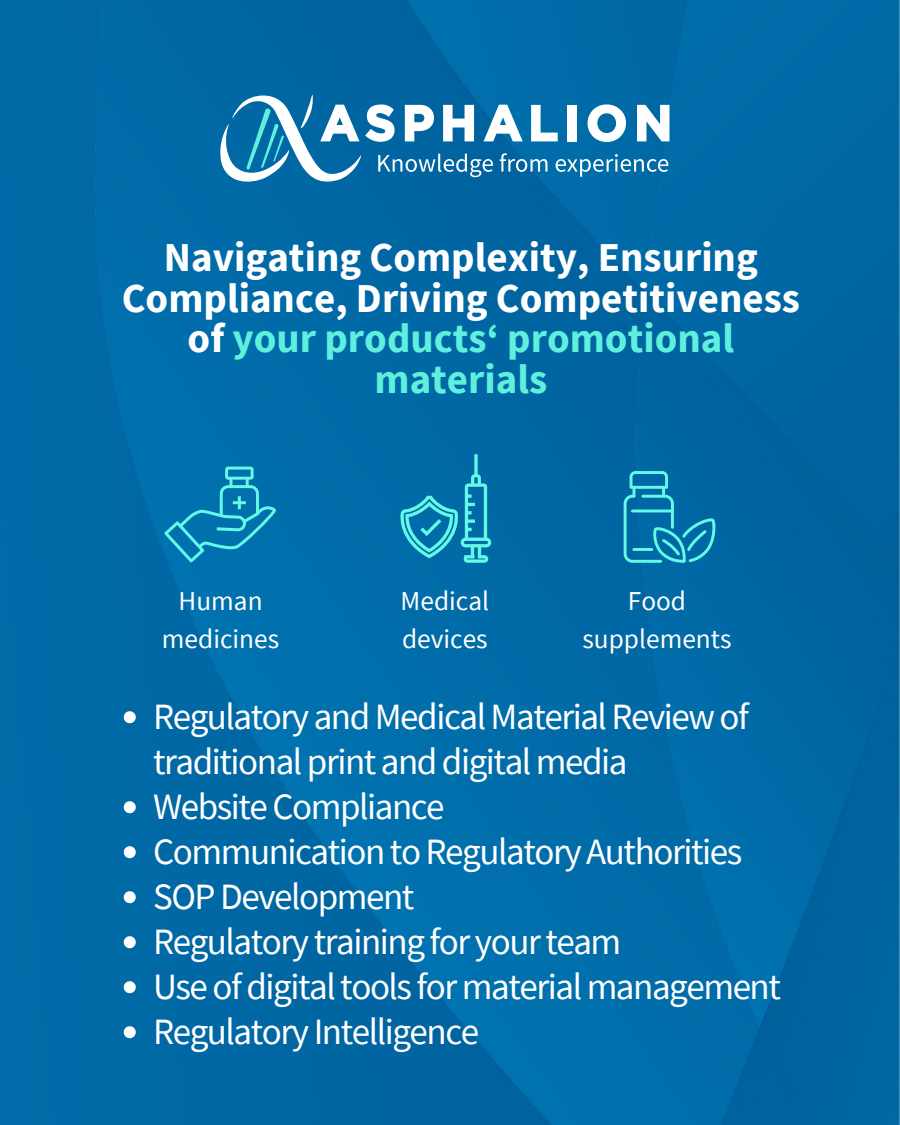
<style>
.page{position:relative;width:900px;height:1125px;background:#006aa6}
.page>*{position:absolute;margin:0;border:0;box-sizing:border-box;transform-origin:0 0}
.t1{font:700 41px/40.5px "Source Sans Pro";color:#fff;text-align:center}
.t2{font:37.1px/45px "Source Sans Pro";letter-spacing:-.04em;color:#fff}
.t3{font:27.4px/38.2px "Source Sans Pro";color:#fff;text-align:center}
.s1{color:#5fefdd}
</style>
<div class="page">
<svg style="left:220px;top:94px;width:449px;height:87px"></svg>
<svg style="left:164px;top:467px;width:112px;height:95px;background:#0e84b5"></svg>
<svg style="left:399px;top:454px;width:92px;height:109px;background:#1588b4"></svg>
<svg style="left:624px;top:471px;width:91px;height:92px;background:#1383b0"></svg>
<svg style="left:124px;top:711px;width:12px;height:12px"></svg>
<svg style="left:124px;top:801px;width:12px;height:12px"></svg>
<svg style="left:124px;top:846px;width:12px;height:12px"></svg>
<svg style="left:124px;top:891px;width:12px;height:12px"></svg>
<svg style="left:124px;top:936px;width:12px;height:12px"></svg>
<svg style="left:124px;top:981px;width:12px;height:12px"></svg>
<svg style="left:124px;top:1026px;width:12px;height:12px"></svg>
<p class="t1" style="left:122px;top:237px;width:680px">Navigating Complexity, Ensuring<br>Compliance, Driving Competitiveness of <span class="s1">your products‘ promotional materials</span></p>
<p class="t3" style="left:162px;top:581px;width:119px">Human medicines</p>
<p class="t3" style="left:401px;top:581px;width:90px;text-align:left">Medical devices</p>
<p class="t3" style="left:582px;top:581px;width:151px">Food supplements</p>
<p class="t2" style="left:153px;top:694px;width:629px">Regulatory and Medical Material Review of traditional print and digital media<br>Website Compliance<br>Communication to Regulatory Authorities<br>SOP Development<br>Regulatory training for your team<br>Use of digital tools for material management<br>Regulatory Intelligence</p>
</div>
